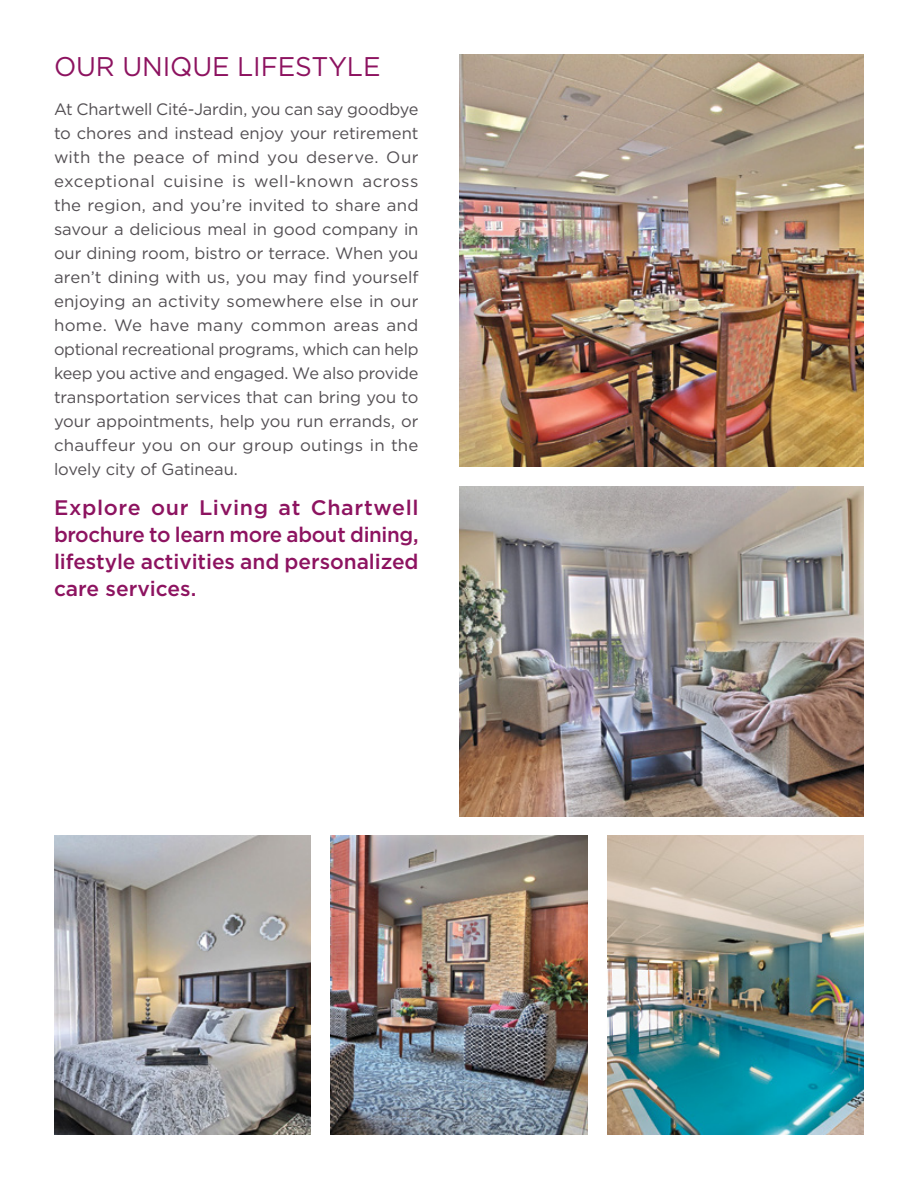
<style>
.page{position:relative;width:918px;height:1188px;background:#fff}
.page>*{position:absolute;margin:0;border:0;box-sizing:border-box;transform-origin:0 0}
.t1{font:27px "Gotham HTF";letter-spacing:-.005em;color:#8d1360}
.t2{font:500 21px/27px "Gotham HTF";letter-spacing:-.005em;color:#8d1360;text-align:justify}
.t3{font:16.5px/24px "Gotham HTF";letter-spacing:.005em;color:#534f53;text-align:justify}
</style>
<div class="page">
<img style="left:459px;top:54px;width:405px;height:413px">
<img style="left:459px;top:486px;width:405px;height:330px">
<img style="left:608px;top:836px;width:256px;height:298px">
<img style="left:331px;top:836px;width:256px;height:298px">
<img style="left:54px;top:836px;width:256px;height:298px">
<h1 class="t1" style="left:54px;top:52px;width:328px">OUR UNIQUE LIFESTYLE</h1>
<p class="t3" style="left:54px;top:97px;width:366px">At Chartwell Cité-Jardin, you can say goodbye to chores and instead enjoy your retirement with the peace of mind you deserve. Our exceptional cuisine is well-known across the region, and you’re invited to share and savour a delicious meal in good company in our dining room, bistro or terrace. When you aren’t dining with us, you may fnd yourself enjoying an activity somewhere else in our home. We have many common areas and optional recreational programs, which can help keep you active and engaged. We also provide transportation services that can bring you to your appointments, help you run errands, or chauffeur you on our group outings in the lovely city of Gatineau.</p>
<p class="t2" style="left:54px;top:494px;width:366px">Explore our Living at Chartwell brochure to learn more about dining, lifestyle activities and personalized care services.</p>
</div>
